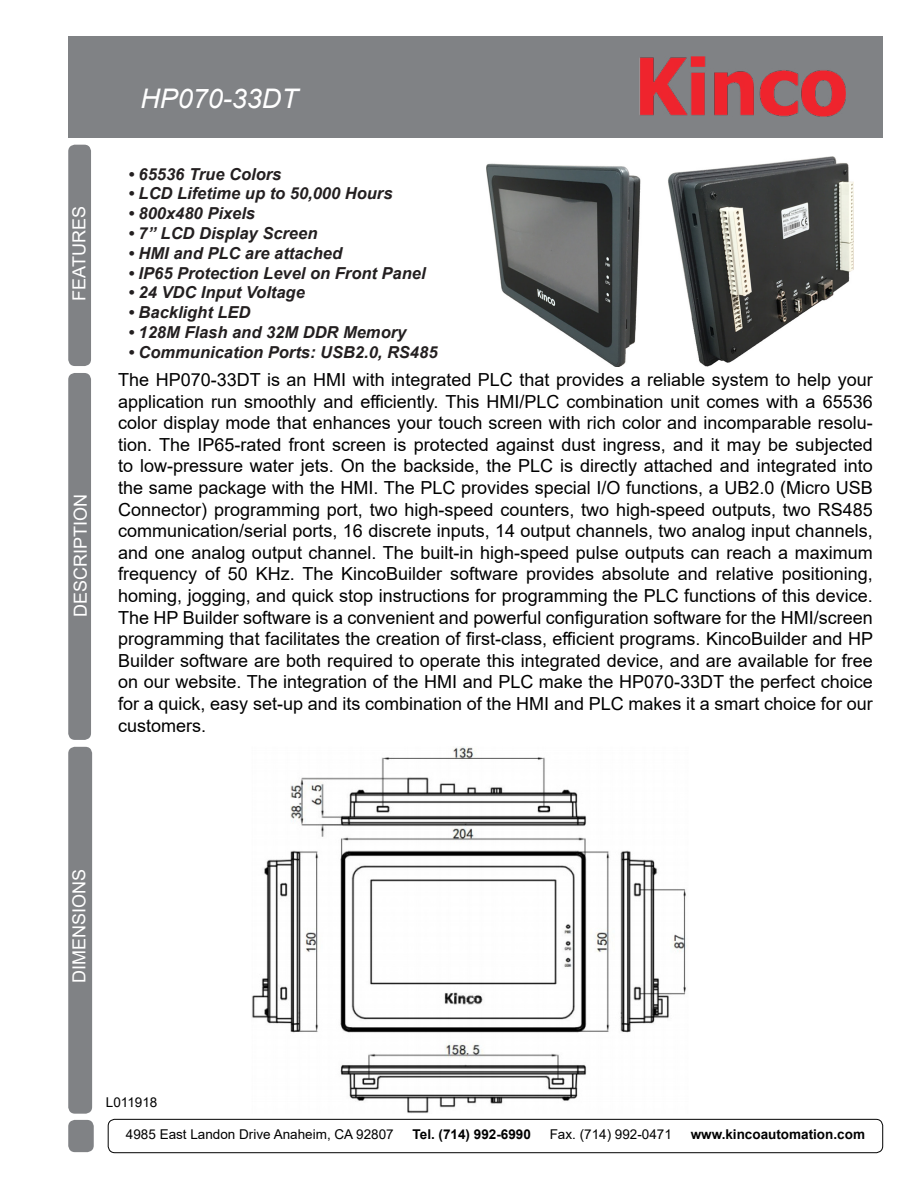
<style>
.page{position:relative;width:918px;height:1188px;background:#fff}
.page>*{position:absolute;margin:0;border:0;box-sizing:border-box;transform-origin:0 0}
.t1{font:italic 27px "Arial";color:#fff}
.t2{font:18px/21.6px "Arial";color:#000;text-align:justify}
.t3{font:18px "Arial";color:#fff}
.t4{font:italic 700 16.5px "Arial";color:#231f20}
.t5{font:13.5px "Arial";color:#000}
.t6{font:700 13.5px "Arial";color:#000}
</style>
<div class="page">
<div style="left:68px;top:373px;width:23px;height:367px;background:#808285;border-radius:7px"></div>
<div style="left:68px;top:145px;width:23px;height:221px;background:#808285;border-radius:7px"></div>
<div style="left:68px;top:1120px;width:26px;height:32px;background:#808285;border-radius:7px"></div>
<div style="left:108px;top:1119px;width:775px;height:34px;border:1px solid #000;border-radius:7px"></div>
<div style="left:68px;top:747px;width:24px;height:367px;background:#808285;border-radius:7px"></div>
<div style="left:68px;top:37px;width:815px;height:101px;background:#808285"></div>
<img style="left:639px;top:56px;width:207px;height:61px">
<img style="left:486px;top:157px;width:368px;height:209px">
<img style="left:252px;top:747px;width:434px;height:366px">
<p class="t3" style="left:67px;top:301px;width:96px;rotate:-90deg">FEATURES</p>
<p class="t3" style="left:68px;top:617px;width:125px;rotate:-90deg">DESCRIPTION</p>
<h1 class="t1" style="left:140px;top:81px;width:159px">HP070-33DT</h1>
<p class="t4" style="left:128px;top:163px;width:155px">• 65536 True Colors</p>
<p class="t4" style="left:128px;top:183px;width:266px">• LCD Lifetime up to 50,000 Hours</p>
<p class="t4" style="left:128px;top:203px;width:128px">• 800x480 Pixels</p>
<p class="t4" style="left:128px;top:222px;width:191px">• 7” LCD Display Screen</p>
<p class="t4" style="left:128px;top:242px;width:215px">• HMI and PLC are attached</p>
<p class="t4" style="left:128px;top:262px;width:299px">• IP65 Protection Level on Front Panel</p>
<p class="t4" style="left:128px;top:282px;width:178px">• 24 VDC Input Voltage</p>
<p class="t4" style="left:128px;top:302px;width:124px">• Backlight LED</p>
<p class="t4" style="left:128px;top:321px;width:280px">• 128M Flash and 32M DDR Memory</p>
<p class="t4" style="left:128px;top:341px;width:311px">• Communication Ports: USB2.0, RS485</p>
<p class="t2" style="left:118px;top:369px;width:756px">The HP070-33DT is an HMI with integrated PLC that provides a reliable system to help your application run smoothly and efficiently. This HMI/PLC combination unit comes with a 65536 color display mode that enhances your touch screen with rich color and incomparable resolu&shy;tion. The IP65-rated front screen is protected against dust ingress, and it may be subjected to low-pressure water jets. On the backside, the PLC is directly attached and integrated into the same package with the HMI. The PLC provides special I/O functions, a UB2.0 (Micro USB Connector) programming port, two high-speed counters, two high-speed outputs, two RS485 communication/serial ports, 16 discrete inputs, 14 output channels, two analog input channels, and one analog output channel. The built-in high-speed pulse outputs can reach a maximum frequency of 50 KHz. The KincoBuilder software provides absolute and relative positioning, homing, jogging, and quick stop instructions for programming the PLC functions of this device.<br>The HP Builder software is a convenient and powerful configuration software for the HMI/screen programming that facilitates the creation of first-class, efficient programs. KincoBuilder and HP Builder software are both required to operate this integrated device, and are available for free on our website. The integration of the HMI and PLC make the HP070-33DT the perfect choice for a quick, easy set-up and its combination of the HMI and PLC makes it a smart choice for our customers.</p>
<p class="t3" style="left:67px;top:983px;width:116px;rotate:-90deg">DIMENSIONS</p>
<p class="t5" style="left:106px;top:1093px;width:53px">L011918</p>
<p class="t5" style="left:126px;top:1125px;width:269px">4985 East Landon Drive Anaheim, CA 92807</p>
<p class="t6" style="left:413px;top:1124px;width:120px">Tel. (714) 992-6990</p>
<p class="t5" style="left:550px;top:1125px;width:124px">Fax. (714) 992-0471</p>
<p class="t6" style="left:691px;top:1124px;width:176px">www.kincoautomation.com</p>
</div>
